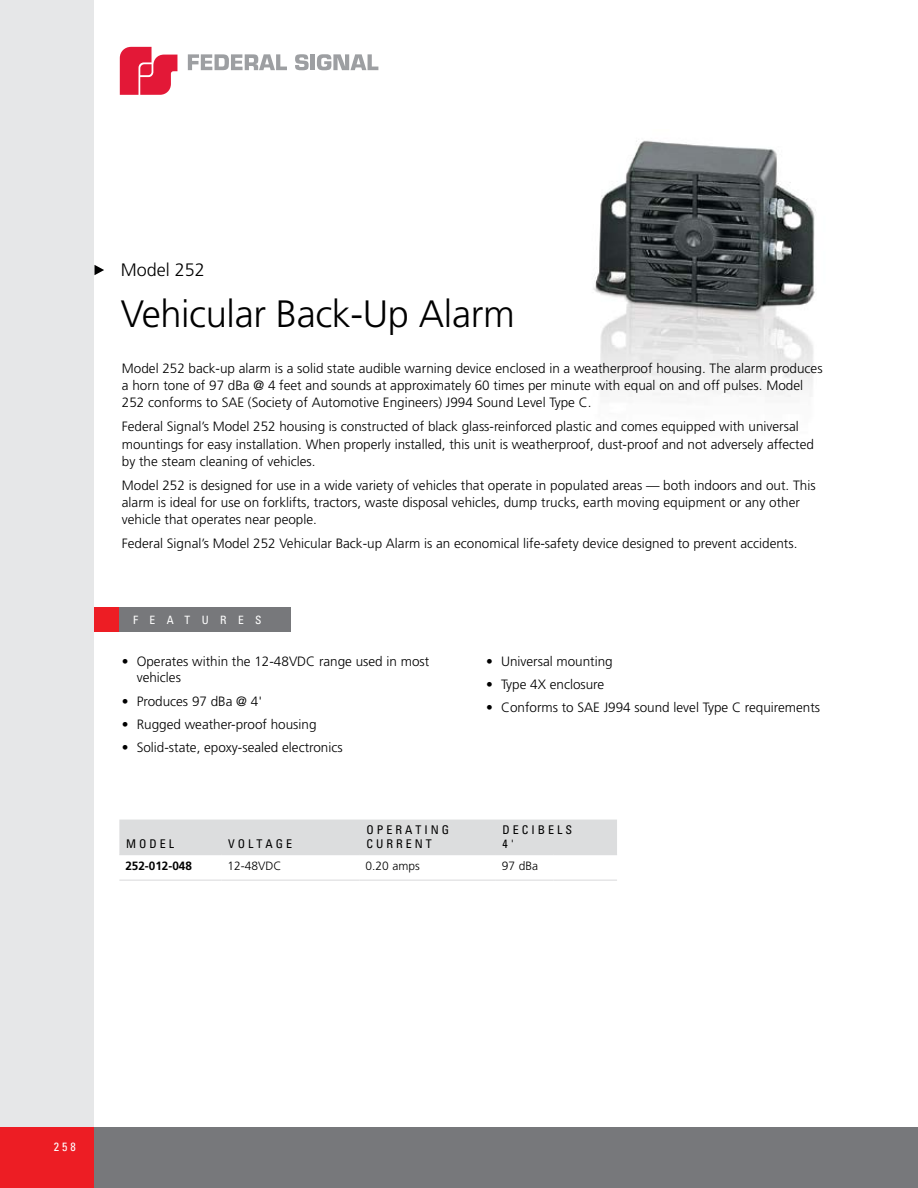
<style>
.page{position:relative;width:918px;height:1188px;background:#fff}
.page>*{position:absolute;margin:0;border:0;box-sizing:border-box;transform-origin:0 0}
.t1{font:300 38.1px "Frutiger";letter-spacing:-.01em;color:#000}
.t2{font:300 18px "Frutiger";color:#000}
.t3{font:300 13.5px/17.2px "Frutiger";color:#000}
.t4{font:condensed 12px "Univers";letter-spacing:.25em;color:#000}
.t5{font:300 12px "Frutiger";color:#000}
.t6{font:700 12px "Frutiger";color:#000}
.t7{font:condensed 12px "Univers";color:#fff}
.t8{font:condensed 11.55px "Univers";letter-spacing:1em;color:#fff}
.s1{font-family:"Frutiger";font-weight:300;font-stretch:normal}
</style>
<div class="page">
<div style="left:94px;top:1127px;width:824px;height:61px;background:#77787b"></div>
<div style="left:0;top:0;width:94px;height:1188px;background:#e6e7e8"></div>
<div style="left:0;top:1127px;width:94px;height:61px;background:#ed1d24"></div>
<svg style="left:188px;top:54px;width:99px;height:16px"></svg>
<svg style="left:295px;top:54px;width:14px;height:16px"></svg>
<hr style="left:311px;top:54px;width:4px;height:16px;background:#9d9fa2">
<svg style="left:317px;top:54px;width:61px;height:16px"></svg>
<svg style="left:120px;top:47px;width:57px;height:48px"></svg>
<img style="left:593px;top:140px;width:223px;height:257px">
<div style="left:94px;top:608px;width:26px;height:24px;background:#ed1d24"></div>
<div style="left:119px;top:608px;width:172px;height:24px;background:#77787b"></div>
<svg style="left:94px;top:265px;width:10px;height:10px"></svg>
<div style="left:119px;top:820px;width:498px;height:34px;background:#dcddde"></div>
<hr style="left:119px;top:854px;width:102px;height:1px;background:#dcddde">
<hr style="left:221px;top:854px;width:139px;height:1px;background:#dcddde">
<hr style="left:360px;top:854px;width:136px;height:1px;background:#dcddde">
<hr style="left:496px;top:854px;width:58px;height:1px;background:#dcddde">
<hr style="left:554px;top:854px;width:63px;height:1px;background:#dcddde">
<hr style="left:119px;top:880px;width:102px;height:1px;background:#dcddde">
<hr style="left:221px;top:880px;width:139px;height:1px;background:#dcddde">
<hr style="left:360px;top:880px;width:136px;height:1px;background:#dcddde">
<hr style="left:496px;top:880px;width:58px;height:1px;background:#dcddde">
<hr style="left:554px;top:880px;width:63px;height:1px;background:#dcddde">
<h2 class="t2" style="left:121px;top:260px;width:86px">Model 252</h2>
<h1 class="t1" style="left:121px;top:292px;width:395px">Vehicular Back-Up Alarm</h1>
<p class="t3" style="left:122px;top:360px;width:702px">Model 252 back-up alarm is a solid state audible warning device enclosed in a weatherproof housing. The alarm produces a horn tone of 97 dBa @ 4 feet and sounds at approximately 60 times per minute with equal on and off pulses. Model<br>252 conforms to SAE (Society of Automotive Engineers) J994 Sound Level Type C.</p>
<p class="t3" style="left:122px;top:418px;width:694px">Federal Signal’s Model 252 housing is constructed of black glass-reinforced plastic and comes equipped with universal mountings for easy installation. When properly installed, this unit is weatherproof, dust-proof and not adversely affected by the steam cleaning of vehicles.</p>
<p class="t3" style="left:122px;top:477px;width:695px">Model 252 is designed for use in a wide variety of vehicles that operate in populated areas — both indoors and out. This alarm is ideal for use on forklifts, tractors, waste disposal vehicles, dump trucks, earth moving equipment or any other vehicle that operates near people.</p>
<p class="t3" style="left:122px;top:535px;width:677px">Federal Signal’s Model 252 Vehicular Back-up Alarm is an economical life-safety device designed to prevent accidents.</p>
<p class="t8" style="left:133px;top:613px;width:130px">FEATURES</p>
<p class="t3" style="left:137px;top:653px;width:294px;line-height:16.5px;text-indent:-15px">• Operates within the 12-48VDC range used in most vehicles</p>
<p class="t3" style="left:122px;top:693px;width:142px">• Produces 97 dBa @ 4'</p>
<p class="t3" style="left:122px;top:716px;width:196px">• Rugged weather-proof housing</p>
<p class="t3" style="left:122px;top:739px;width:222px">• Solid-state, epoxy-sealed electronics</p>
<p class="t3" style="left:486px;top:653px;width:128px">• Universal mounting</p>
<p class="t3" style="left:486px;top:676px;width:120px">• Type 4X enclosure</p>
<p class="t3" style="left:486px;top:699px;width:336px">• Conforms to SAE J994 sound level Type C requirements</p>
<p class="t4" style="left:126px;top:836px;width:49px">MODEL</p>
<p class="t4" style="left:228px;top:836px;width:65px">VOLTAGE</p>
<p class="t4" style="left:366px;top:822px;width:84px">OPERATING</p>
<p class="t4" style="left:503px;top:822px;width:71px">DECIBELS</p>
<p class="t4" style="left:366px;top:836px;width:67px">CURRENT</p>
<p class="t4" style="left:503px;top:836px;width:13px">4<span class="s1">'</span></p>
<p class="t6" style="left:125px;top:858px;width:68px">252-012-048</p>
<p class="t5" style="left:227px;top:859px;width:56px">12-48VDC</p>
<p class="t5" style="left:366px;top:859px;width:56px">0.20 amps</p>
<p class="t5" style="left:502px;top:859px;width:38px">97 dBa</p>
<p class="t7" style="left:54px;top:1139px;width:23px">258</p>
</div>
